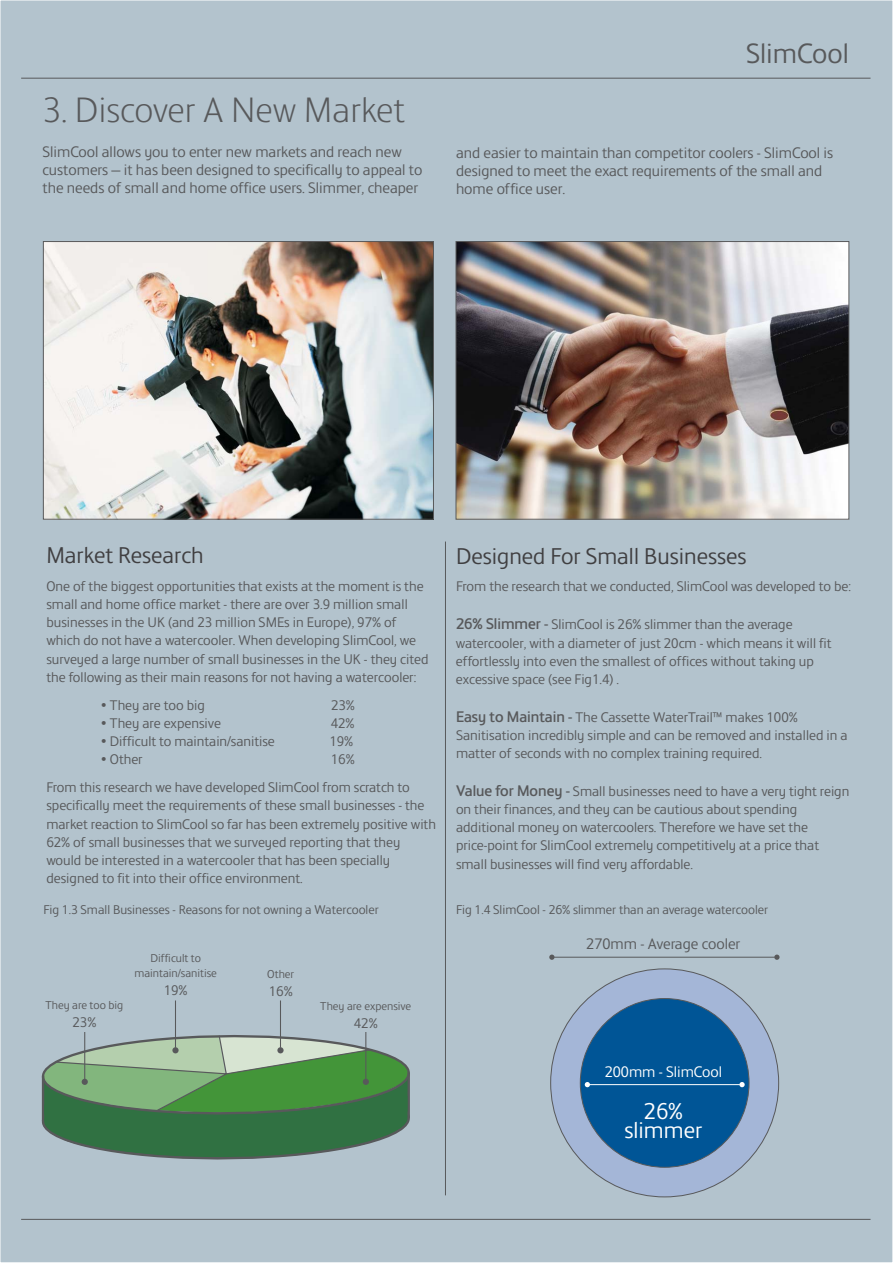
<style>
.page{position:relative;width:894px;height:1263px;background:#fff}
.page>*{position:absolute;margin:0;border:0;box-sizing:border-box;transform-origin:0 0}
.t1{font:300 42px "Post Office Sans";color:#58595b}
.t2{font:33px "Post Office Sans";color:#58595b}
.t3{font:27px "Post Office Sans";color:#403f41}
.t4{font:27px "Post Office Sans";color:#fff}
.t5{font:18px/18px "Post Office Sans";color:#58595b}
.t6{font:18px "Post Office Sans";color:#fff}
.t7{font:16.5px/18.1px "Post Office Sans";color:#58595b}
.t8{font:15px "Post Office Sans";color:#58595b}
.t9{font:13.5px/14.9px "Post Office Sans";color:#58595b;text-align:center}
.s1{font-weight:700;font-size:18px}
</style>
<div class="page">
<div style="left:0;top:0;width:893px;height:1263px;background:#b3c3cd;border:1px solid #fff"></div>
<hr style="left:21px;top:78px;width:850px;height:1px;background:#58595b">
<hr style="left:21px;top:1219px;width:850px;height:1px;background:#58595b">
<img style="left:458px;top:243px;width:389px;height:275px">
<div style="left:456px;top:241px;width:393px;height:279px;border:1px solid #58595b"></div>
<img style="left:45px;top:243px;width:387px;height:275px">
<div style="left:43px;top:241px;width:391px;height:279px;border:1px solid #58595b"></div>
<hr style="left:445px;top:542px;width:1px;height:653px;background:#58595b">
<div style="left:550px;top:969px;width:229px;height:228px;background:#a4b6d7;border:1px solid #58595b;border-radius:50%"></div>
<div style="left:580px;top:998px;width:169px;height:170px;background:#005596;border:1px solid #58595b;border-radius:50%"></div>
<hr style="left:590px;top:1084px;width:150px;height:1px;background:#fff">
<svg style="left:585px;top:1082px;width:5px;height:5px"></svg>
<svg style="left:739px;top:1082px;width:6px;height:5px"></svg>
<hr style="left:554px;top:957px;width:221px;height:1px;background:#58595b">
<svg style="left:549px;top:955px;width:6px;height:5px"></svg>
<svg style="left:774px;top:955px;width:6px;height:5px"></svg>
<hr style="left:175px;top:1000px;width:1px;height:48px;background:#58595b">
<hr style="left:280px;top:1000px;width:1px;height:48px;background:#58595b">
<svg style="left:41px;top:1032px;width:369px;height:128px"></svg>
<p class="t1" style="left:43px;top:83px;width:364px">3. Discover A New Market</p>
<p class="t5" style="left:43px;top:144px;width:381px">SlimCool allows you to enter new markets and reach new customers – it has been designed to specifically to appeal to the needs of small and home office users. Slimmer, cheaper</p>
<p class="t2" style="left:746px;top:44px;width:104px">SlimCool</p>
<p class="t5" style="left:456px;top:145px;width:379px">and easier to maintain than competitor coolers - SlimCool is designed to meet the exact requirements of the small and home office user.</p>
<p class="t3" style="left:46px;top:547px;width:159px">Market Research</p>
<p class="t7" style="left:46px;top:579px;width:384px">One of the biggest opportunities that exists at the moment is the small and home office market - there are over 3.9 million small businesses in the UK (and 23 million SMEs in Europe), 97% of which do not have a watercooler. When developing SlimCool, we surveyed a large number of small businesses in the UK - they cited the following as their main reasons for not having a watercooler:</p>
<p class="t7" style="left:100px;top:697px;width:106px">• They are too big</p>
<p class="t7" style="left:331px;top:697px;width:25px">23%</p>
<p class="t7" style="left:100px;top:715px;width:122px">• They are expensive</p>
<p class="t7" style="left:331px;top:715px;width:25px">42%</p>
<p class="t7" style="left:100px;top:734px;width:176px">• Difficult to maintain/sanitise</p>
<p class="t7" style="left:329px;top:734px;width:25px">19%</p>
<p class="t7" style="left:100px;top:752px;width:44px">• Other</p>
<p class="t7" style="left:46px;top:747px;width:365px;line-height:28px;text-indent:285px">16%<br>From this research we have developed SlimCool from scratch to</p>
<p class="t7" style="left:46px;top:798px;width:391px">specifically meet the requirements of these small businesses - the market reaction to SlimCool so far has been extremely positive with 62% of small businesses that we surveyed reporting that they would be interested in a watercooler that has been specially designed to fit into their office environment.</p>
<p class="t8" style="left:43px;top:905px;width:337px">Fig 1.3 Small Businesses - Reasons for not owning a Watercooler</p>
<p class="t9" style="left:46px;top:999px;width:79px">They are too big</p>
<p class="t7" style="left:73px;top:1014px;width:25px">23%</p>
<p class="t9" style="left:135px;top:952px;width:84px">Difficult to maintain/sanitise</p>
<p class="t7" style="left:164px;top:983px;width:25px">19%</p>
<p class="t9" style="left:267px;top:968px;width:28px">Other</p>
<p class="t7" style="left:269px;top:984px;width:25px">16%</p>
<p class="t9" style="left:320px;top:999px;width:92px">They are expensive</p>
<p class="t7" style="left:354px;top:1015px;width:25px">42%</p>
<p class="t3" style="left:456px;top:547px;width:292px">Designed For Small Businesses</p>
<p class="t7" style="left:456px;top:579px;width:397px">From the research that we conducted, SlimCool was developed to be:</p>
<p class="t7" style="left:456px;top:617px;width:377px"><span class="s1">26% Slimmer -</span> SlimCool is 26% slimmer than the average watercooler, with a diameter of just 20cm - which means it will fit effortlessly into even the smallest of offices without taking up excessive space (see Fig1.4) .</p>
<p class="t7" style="left:456px;top:709px;width:393px"><span class="s1">Easy to Maintain -</span> The Cassette WaterTrail™ makes 100%<br>Sanitisation incredibly simple and can be removed and installed in a matter of seconds with no complex training required.</p>
<p class="t7" style="left:456px;top:784px;width:395px"><span class="s1">Value for Money -</span> Small businesses need to have a very tight reign on their finances, and they can be cautious about spending additional money on watercoolers. Therefore we have set the price-point for SlimCool extremely competitively at a price that small businesses will find very affordable.</p>
<p class="t8" style="left:456px;top:905px;width:314px">Fig 1.4 SlimCool - 26% slimmer than an average watercooler</p>
<p class="t5" style="left:586px;top:937px;width:156px">270mm - Average cooler</p>
<p class="t6" style="left:605px;top:1066px;width:119px">200mm - SlimCool</p>
<p class="t4" style="left:644px;top:1103px;width:40px">26%</p>
<p class="t4" style="left:625px;top:1122px;width:79px">slimmer</p>
</div>
